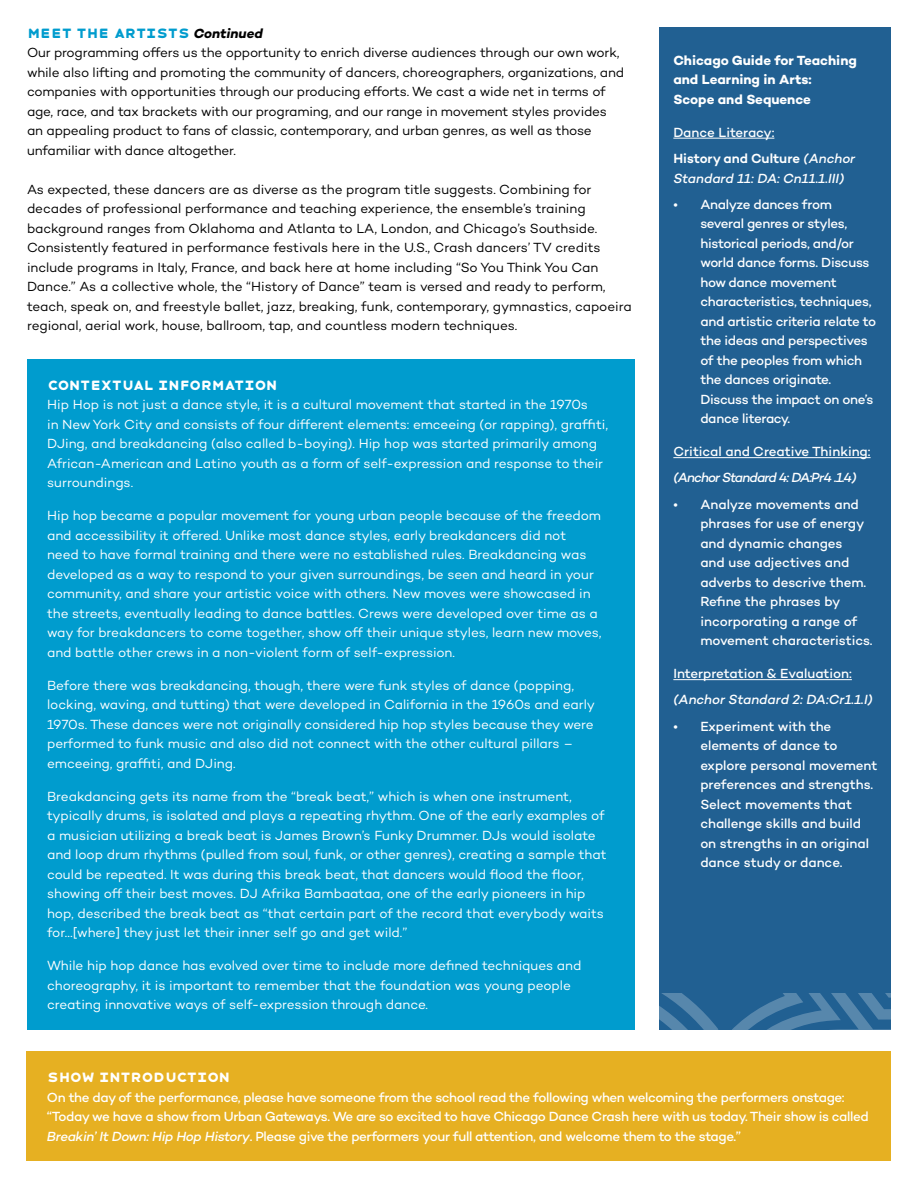
<style>
.page{position:relative;width:918px;height:1188px;background:#fff}
.page>*{position:absolute;margin:0;border:0;box-sizing:border-box;transform-origin:0 0}
.t1{font:13.5px/19.5px "Campton";letter-spacing:-.005em;color:#fff}
.t2{font:13.5px/19.5px "Campton";letter-spacing:-.01em;color:#000}
.t3{font:500 13.5px/19.5px "Campton";letter-spacing:-.025em;color:#fff}
.t4{font:500 13.5px/19.5px "Campton";letter-spacing:-.005em;color:#fff}
.t5{font:700 13.5px/19.5px "Campton";color:#fff}
.t6{font:italic 500 13.5px "Campton";letter-spacing:-.01em;color:#fff}
.t7{font:600 13.5px/26.2px "Campton";color:#fff}
.t8{font:13.5px "Faust Havelock Solid";letter-spacing:-.105em;color:#fff}
.t9{font:500 13.5px "Campton";color:#fff}
.t10{font:italic 500 13.5px "Campton";letter-spacing:-.065em;color:#fff}
.t11{font:13.5px "Faust Havelock Solid";letter-spacing:-.085em;color:#009cce}
.s1{font-family:"Campton";font-weight:700;font-style:italic;color:#000}
.s2{font-weight:500}
.s3{font-weight:500;font-style:italic}
.s4{font-style:italic}
</style>
<div class="page">
<div style="left:660px;top:27px;width:231px;height:1003px;background:#216092"></div>
<hr style="left:673px;top:138px;width:101px;height:1px;background:#fff">
<hr style="left:673px;top:457px;width:198px;height:1px;background:#fff">
<hr style="left:673px;top:679px;width:179px;height:1px;background:#fff">
<div style="left:27px;top:359px;width:607px;height:671px;background:#009cce"></div>
<div style="left:27px;top:1052px;width:864px;height:109px;background:#e6b022"></div>
<svg style="left:660px;top:993px;width:231px;height:37px"></svg>
<p class="t11" style="left:27px;top:22px;width:237px">MEET THE ARTISTS <span class="s1">Continued</span></p>
<p class="t2" style="left:27px;top:43px;width:599px">Our programming offers us the opportunity to enrich diverse audiences through our own work, while also lifting and promoting the community of dancers, choreographers, organizations, and companies with opportunities through our producing efforts. We cast a wide net in terms of age, race, and tax brackets with our programing, and our range in movement styles provides an appealing product to fans of classic, contemporary, and urban genres, as well as those unfamiliar with dance altogether.</p>
<p class="t2" style="left:27px;top:179px;width:606px">As expected, these dancers are as diverse as the program title suggests. Combining for decades of professional performance and teaching experience, the ensemble’s training background ranges from Oklahoma and Atlanta to LA, London, and Chicago’s Southside.<br>Consistently featured in performance festivals here in the U.S., Crash dancers’ TV credits include programs in Italy, France, and back here at home including “So You Think You Can Dance.” As a collective whole, the “History of Dance” team is versed and ready to perform, teach, speak on, and freestyle ballet, jazz, breaking, funk, contemporary, gymnastics, capoeira regional, aerial work, house, ballroom, tap, and countless modern techniques.</p>
<p class="t8" style="left:47px;top:374px;width:232px">CONTEXTUAL INFORMATION</p>
<p class="t1" style="left:47px;top:395px;width:563px">Hip Hop is not just a dance style, it is a cultural movement that started in the 1970s<br>in New York City and consists of four different elements: emceeing (or rapping), graffiti, DJing, and breakdancing (also called b-boying). Hip hop was started primarily among African-American and Latino youth as a form of self-expression and response to their surroundings.</p>
<p class="t1" style="left:47px;top:506px;width:556px">Hip hop became a popular movement for young urban people because of the freedom and accessibility it offered. Unlike most dance styles, early breakdancers did not<br>need to have formal training and there were no established rules. Breakdancing was developed as a way to respond to your given surroundings, be seen and heard in your community, and share your artistic voice with others. New moves were showcased in the streets, eventually leading to dance battles. Crews were developed over time as a way for breakdancers to come together, show off their unique styles, learn new moves, and battle other crews in a non-violent form of self-expression.</p>
<p class="t1" style="left:47px;top:675px;width:549px">Before there was breakdancing, though, there were funk styles of dance (popping, locking, waving, and tutting) that were developed in California in the 1960s and early 1970s. These dances were not originally considered hip hop styles because they were performed to funk music and also did not connect with the other cultural pillars – emceeing, graffiti, and DJing.</p>
<p class="t1" style="left:47px;top:786px;width:561px">Breakdancing gets its name from the “break beat,” which is when one instrument, typically drums, is isolated and plays a repeating rhythm. One of the early examples of a musician utilizing a break beat is James Brown’s Funky Drummer. DJs would isolate and loop drum rhythms (pulled from soul, funk, or other genres), creating a sample that could be repeated. It was during this break beat, that dancers would flood the floor, showing off their best moves. DJ Afrika Bambaataa, one of the early pioneers in hip hop, described the break beat as “that certain part of the record that everybody waits for…[where] they just let their inner self go and get wild.”</p>
<p class="t1" style="left:47px;top:956px;width:536px">While hip hop dance has evolved over time to include more defined techniques and choreography, it is important to remember that the foundation was young people creating innovative ways of self-expression through dance.</p>
<p class="t5" style="left:673px;top:50px;width:185px">Chicago Guide for Teaching and Learning in Arts:<br>Scope and Sequence</p>
<p class="t7" style="left:673px;top:119px;width:184px"><span class="s2">Dance Literacy:<br></span>History and Culture <span class="s3">(Anchor</span></p>
<p class="t6" style="left:673px;top:169px;width:172px">Standard 11: DA: Cn11.1.III)</p>
<p class="t3" style="left:700px;top:194px;width:177px;text-indent:-27px">• Analyze dances from several genres or styles, historical periods, and/or world dance forms. Discuss how dance movement characteristics, techniques, and artistic criteria relate to the ideas and perspectives of the peoples from which the dances originate.<br>Discuss the impact on one’s dance literacy.</p>
<p class="t9" style="left:673px;top:443px;width:199px">Critical and Creative Thinking:</p>
<p class="t10" style="left:673px;top:469px;width:185px">(Anchor Standard 4: DA:Pr4 .1.4)</p>
<p class="t4" style="left:700px;top:494px;width:174px;text-indent:-27px">• Analyze movements and phrases for use of energy and dynamic changes<br>and use adjectives and adverbs to descrive them.<br>Refine the phrases by incorporating a range of movement characteristics.</p>
<p class="t4" style="left:673px;top:663px;width:180px">Interpretation &amp; Evaluation:</p>
<p class="t6" style="left:673px;top:691px;width:201px">(Anchor Standard 2: DA:Cr1.1.I)</p>
<p class="t4" style="left:700px;top:716px;width:178px;text-indent:-27px">• Experiment with the elements of dance to explore personal movement preferences and strengths.<br>Select movements that challenge skills and build on strengths in an original dance study or dance.</p>
<p class="t8" style="left:47px;top:1066px;width:185px">SHOW INTRODUCTION</p>
<p class="t3" style="left:47px;top:1087px;width:823px">On the day of the performance, please have someone from the school read the following when welcoming the performers onstage: “Today we have a show from Urban Gateways. We are so excited to have Chicago Dance Crash here with us today. Their show is called<br><span class="s4">Breakin’ It Down: Hip Hop History</span>. Please give the performers your full attention, and welcome them to the stage.”</p>
</div>
